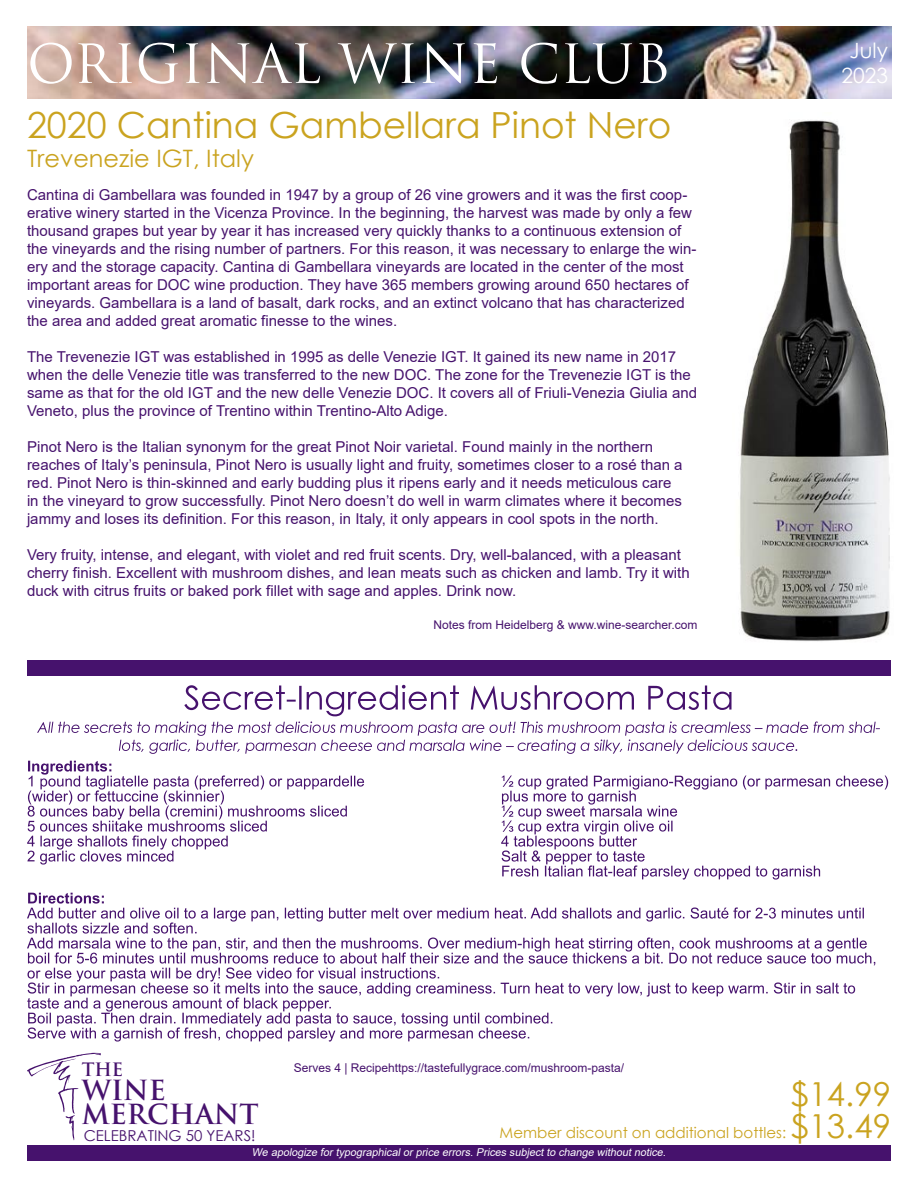
<style>
.page{position:relative;width:918px;height:1188px;background:#fff}
.page>*{position:absolute;margin:0;border:0;box-sizing:border-box;transform-origin:0 0}
.t1{font:52.5px "Trajan Pro";color:#fff}
.t2{font:36px "Century Gothic";color:#caa31f}
.t3{font:33px "Century Gothic";color:#caa31f}
.t4{font:700 27px "Trajan Pro";color:#46126d}
.t5{font:24px "Century Gothic";color:#caa31f}
.t6{font:21px "Century Gothic";color:#fff}
.t7{font:700 18px "Trajan Pro";color:#46126d}
.t8{font:15px/18px "Arial";color:#46126d}
.t9{font:15px "Century Gothic";color:#caa31f}
.t10{font:15px "Century Gothic";color:#46126d}
.t11{font:12px "Arial";color:#46126d}
.t12{font:italic 10.8px "Arial";color:#fff}
.s1{font-size:33px}
</style>
<div class="page">
<img style="left:28px;top:27px;width:863px;height:72px">
<svg style="left:27px;top:1053px;width:74px;height:87px"></svg>
<div style="left:27px;top:1146px;width:864px;height:15px;background:#46126d"></div>
<div style="left:27px;top:661px;width:864px;height:15px;background:#46126d"></div>
<img style="left:739px;top:120px;width:151px;height:522px">
<svg style="left:501px;top:775px;width:387px;height:105px"></svg>
<svg style="left:37px;top:722px;width:843px;height:32px"></svg>
<svg style="left:27px;top:761px;width:337px;height:104px"></svg>
<svg style="left:27px;top:893px;width:848px;height:149px"></svg>
<svg style="left:184px;top:685px;width:548px;height:31px"></svg>
<p class="t1" style="left:27px;top:30px;width:645px">ORIGINAL WINE CLUB</p>
<p class="t2" style="left:27px;top:100px;width:646px">2020 Cantina Gambellara Pinot Nero</p>
<p class="t5" style="left:27px;top:141px;width:228px">Trevenezie IGT, Italy</p>
<p class="t8" style="left:27px;top:186px;width:671px">Cantina di Gambellara was founded in 1947 by a group of 26 vine growers and it was the first coop&shy;erative winery started in the Vicenza Province. In the beginning, the harvest was made by only a few thousand grapes but year by year it has increased very quickly thanks to a continuous extension of the vineyards and the rising number of partners. For this reason, it was necessary to enlarge the win&shy;ery and the storage capacity. Cantina di Gambellara vineyards are located in the center of the most important areas for DOC wine production. They have 365 members growing around 650 hectares of vineyards. Gambellara is a land of basalt, dark rocks, and an extinct volcano that has characterized the area and added great aromatic finesse to the wines.</p>
<p class="t8" style="left:27px;top:348px;width:672px">The Trevenezie IGT was established in 1995 as delle Venezie IGT. It gained its new name in 2017 when the delle Venezie title was transferred to the new DOC. The zone for the Trevenezie IGT is the same as that for the old IGT and the new delle Venezie DOC. It covers all of Friuli-Venezia Giulia and Veneto, plus the province of Trentino within Trentino-Alto Adige.</p>
<p class="t8" style="left:27px;top:438px;width:657px">Pinot Nero is the Italian synonym for the great Pinot Noir varietal. Found mainly in the northern reaches of Italy’s peninsula, Pinot Nero is usually light and fruity, sometimes closer to a rosé than a red. Pinot Nero is thin-skinned and early budding plus it ripens early and it needs meticulous care in the vineyard to grow successfully. Pinot Nero doesn’t do well in warm climates where it becomes jammy and loses its definition. For this reason, in Italy, it only appears in cool spots in the north.</p>
<p class="t8" style="left:27px;top:546px;width:664px">Very fruity, intense, and elegant, with violet and red fruit scents. Dry, well-balanced, with a pleasant cherry finish. Excellent with mushroom dishes, and lean meats such as chicken and lamb. Try it with duck with citrus fruits or baked pork fillet with sage and apples. Drink now.</p>
<p class="t11" style="left:433px;top:616px;width:266px">Notes from Heidelberg &amp; www.wine-searcher.com</p>
<p class="t6" style="left:850px;top:35px;width:40px">July</p>
<p class="t6" style="left:841px;top:61px;width:48px">2023</p>
<p class="t7" style="left:82px;top:1058px;width:43px">THE</p>
<p class="t4" style="left:82px;top:1074px;width:86px">WINE</p>
<p class="t4" style="left:82px;top:1098px;width:178px">MERCHANT</p>
<p class="t10" style="left:84px;top:1126px;width:173px">CELEBRATING 50 YEARS!</p>
<p class="t12" style="left:252px;top:1145px;width:418px">We apologize fortypographicalorprice errors. Prices subjectto change withoutnotice.</p>
<p class="t11" style="left:294px;top:1060px;width:332px">Serves 4 | Recipehttps://tastefullygrace.com/mushroom-pasta/</p>
<p class="t3" style="left:790px;top:1071px;width:102px">$14.99</p>
<p class="t9" style="left:500px;top:1122px;width:393px">Member discount on additional bottles: <span class="s1">$13.49</span></p>
</div>
